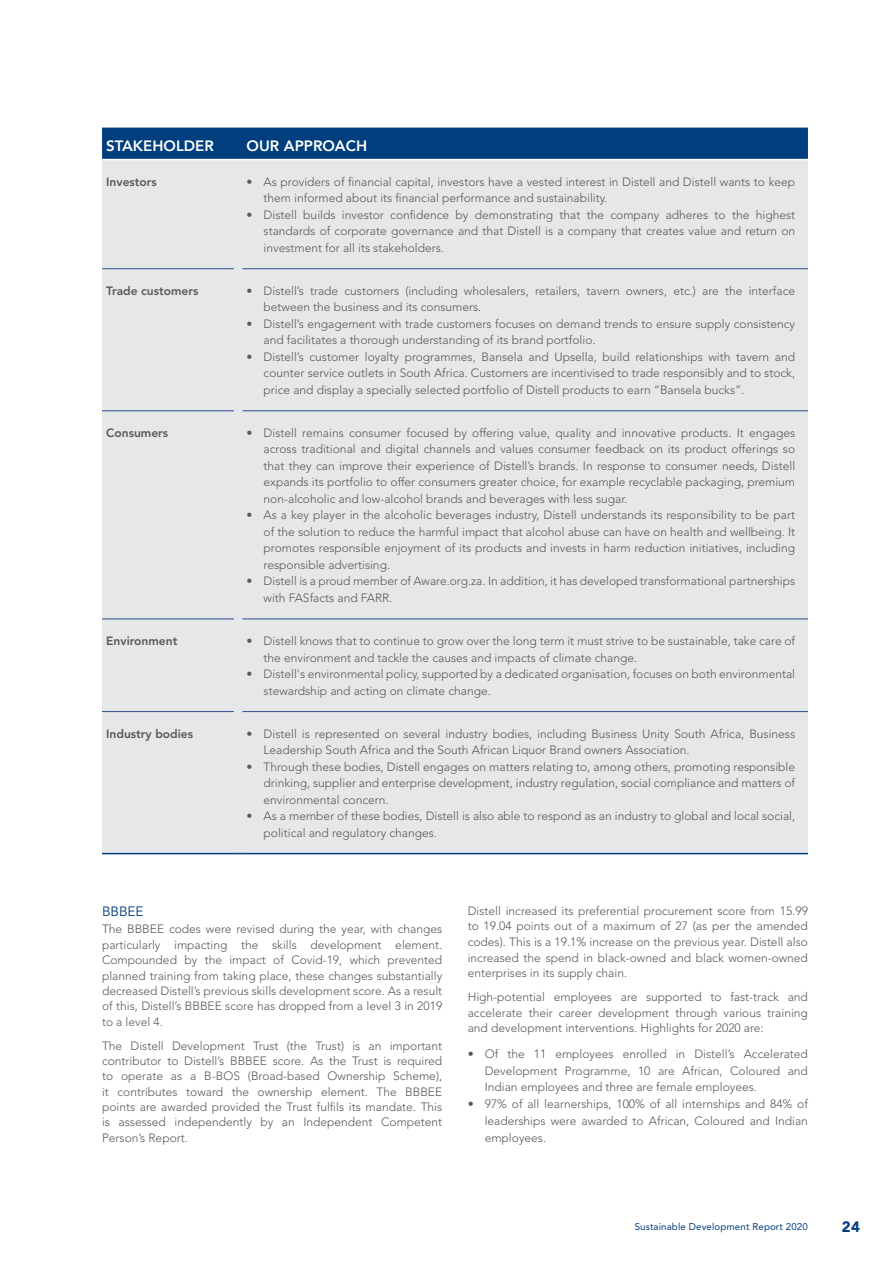
<style>
.page{position:relative;width:893px;height:1263px;background:#fff}
.page>*{position:absolute;margin:0;border:0;box-sizing:border-box;transform-origin:0 0}
.t1{font:800 15px "Avenir";color:#fff}
.t2{font:900 15px "Avenir LT Std";color:#003e7e}
.t3{font:13.5px "Avenir LT Std";color:#003e7e}
.t4{font:300 12px/16.5px "Avenir LT Std";color:#58595b;text-align:justify}
.t5{font:800 12px "Avenir LT Std";color:#58595b}
.t6{font:9.75px "Avenir LT Std";letter-spacing:.01em;color:#003e7e}
</style>
<div class="page">
<div style="left:102px;top:160px;width:706px;height:693px;background:#e6e7e8"></div>
<hr style="left:102px;top:618px;width:132px;height:1px;background:#3d5c95">
<hr style="left:242px;top:618px;width:566px;height:1px;background:#3d5c95">
<hr style="left:102px;top:711px;width:132px;height:1px;background:#3d5c95">
<hr style="left:242px;top:711px;width:566px;height:1px;background:#3d5c95">
<div style="left:102px;top:128px;width:706px;height:32px;background:#003e7e"></div>
<hr style="left:242px;top:159px;width:566px;height:1px;background:#fff">
<hr style="left:102px;top:853px;width:132px;height:1px;background:#003e7e">
<hr style="left:242px;top:853px;width:566px;height:1px;background:#003e7e">
<hr style="left:102px;top:268px;width:132px;height:1px;background:#3d5c95">
<hr style="left:242px;top:268px;width:566px;height:1px;background:#3d5c95">
<hr style="left:102px;top:410px;width:132px;height:1px;background:#3d5c95">
<hr style="left:242px;top:410px;width:566px;height:1px;background:#3d5c95">
<p class="t1" style="left:106px;top:134px;width:109px">STAKEHOLDER</p>
<p class="t1" style="left:247px;top:134px;width:122px">OUR APPROACH</p>
<p class="t5" style="left:106px;top:174px;width:52px">Investors</p>
<p class="t4" style="left:264px;top:173px;width:533px;text-indent:-17px">• As providers of financial capital, investors have a vested interest in Distell and Distell wants to keep them informed about its financial performance and sustainability.</p>
<p class="t4" style="left:264px;top:206px;width:533px;text-indent:-17px">• Distell builds investor confidence by demonstrating that the company adheres to the highest standards of corporate governance and that Distell is a company that creates value and return on investment for all its stakeholders.</p>
<p class="t5" style="left:106px;top:283px;width:94px">Trade customers</p>
<p class="t4" style="left:264px;top:282px;width:533px;text-indent:-17px">• Distell’s trade customers (including wholesalers, retailers, tavern owners, etc.) are the interface between the business and its consumers.</p>
<p class="t4" style="left:264px;top:315px;width:533px;text-indent:-17px">• Distell’s engagement with trade customers focuses on demand trends to ensure supply consistency and facilitates a thorough understanding of its brand portfolio.</p>
<p class="t4" style="left:264px;top:348px;width:533px;text-indent:-17px">• Distell’s customer loyalty programmes, Bansela and Upsella, build relationships with tavern and counter service outlets in South Africa. Customers are incentivised to trade responsibly and to stock, price and display a specially selected portfolio of Distell products to earn “Bansela bucks”.</p>
<p class="t5" style="left:106px;top:426px;width:63px">Consumers</p>
<p class="t4" style="left:264px;top:424px;width:533px;text-indent:-17px">• Distell remains consumer focused by offering value, quality and innovative products. It engages across traditional and digital channels and values consumer feedback on its product offerings so that they can improve their experience of Distell’s brands. In response to consumer needs, Distell expands its portfolio to offer consumers greater choice, for example recyclable packaging, premium non-alcoholic and low-alcohol brands and beverages with less sugar.</p>
<p class="t4" style="left:264px;top:507px;width:533px;text-indent:-17px">• As a key player in the alcoholic beverages industry, Distell understands its responsibility to be part of the solution to reduce the harmful impact that alcohol abuse can have on health and wellbeing. It promotes responsible enjoyment of its products and invests in harm reduction initiatives, including responsible advertising.</p>
<p class="t4" style="left:264px;top:573px;width:533px;text-indent:-17px">• Distell is a proud member of Aware.org.za. In addition, it has developed transformational partnerships with FASfacts and FARR.</p>
<p class="t5" style="left:106px;top:634px;width:73px">Environment</p>
<p class="t4" style="left:264px;top:633px;width:533px;text-indent:-17px">• Distell knows that to continue to grow over the long term it must strive to be sustainable, take care of the environment and tackle the causes and impacts of climate change.</p>
<p class="t4" style="left:264px;top:666px;width:533px;text-indent:-17px">• Distell's environmental policy, supported by a dedicated organisation, focuses on both environmental stewardship and acting on climate change.</p>
<p class="t5" style="left:106px;top:726px;width:88px">Industry bodies</p>
<p class="t4" style="left:264px;top:725px;width:533px;text-indent:-17px">• Distell is represented on several industry bodies, including Business Unity South Africa, Business<br>Leadership South Africa and the South African Liquor Brand owners Association.</p>
<p class="t4" style="left:264px;top:758px;width:533px;text-indent:-17px">• Through these bodies, Distell engages on matters relating to, among others, promoting responsible drinking, supplier and enterprise development, industry regulation, social compliance and matters of environmental concern.</p>
<p class="t4" style="left:264px;top:808px;width:533px;text-indent:-17px">• As a member of these bodies, Distell is also able to respond as an industry to global and local social, political and regulatory changes.</p>
<p class="t3" style="left:102px;top:903px;width:43px">BBBEE</p>
<p class="t4" style="left:102px;top:922px;width:342px;line-height:15.3px">The BBBEE codes were revised during the year, with changes particularly impacting the skills development element.<br>Compounded by the impact of Covid-19, which prevented planned training from taking place, these changes substantially decreased Distell’s previous skills development score. As a result of this, Distell’s BBBEE score has dropped from a level 3 in 2019 to a level 4.</p>
<p class="t4" style="left:102px;top:1038px;width:342px;line-height:15.3px">The Distell Development Trust (the Trust) is an important contributor to Distell’s BBBEE score. As the Trust is required to operate as a B-BOS (Broad-based Ownership Scheme), it contributes toward the ownership element. The BBBEE points are awarded provided the Trust fulfils its mandate. This is assessed independently by an Independent Competent Person’s Report.</p>
<p class="t4" style="left:468px;top:903px;width:342px;line-height:15.6px">Distell increased its preferential procurement score from 15.99 to 19.04 points out of a maximum of 27 (as per the amended codes). This is a 19.1% increase on the previous year. Distell also increased the spend in black-owned and black women-owned enterprises in its supply chain.</p>
<p class="t4" style="left:468px;top:989px;width:342px;line-height:15.6px">High-potential employees are supported to fast-track and accelerate their career development through various training and development interventions. Highlights for 2020 are:</p>
<p class="t4" style="left:485px;top:1045px;width:325px;text-indent:-17px">• Of the 11 employees enrolled in Distell’s Accelerated Development Programme, 10 are African, Coloured and Indian employees and three are female employees.</p>
<p class="t4" style="left:485px;top:1096px;width:325px;text-indent:-17px">• 97% of all learnerships, 100% of all internships and 84% of leaderships were awarded to African, Coloured and Indian employees.</p>
<p class="t6" style="left:635px;top:1221px;width:175px">Sustainable Development Report 2020</p>
<p class="t2" style="left:842px;top:1217px;width:19px">24</p>
</div>
